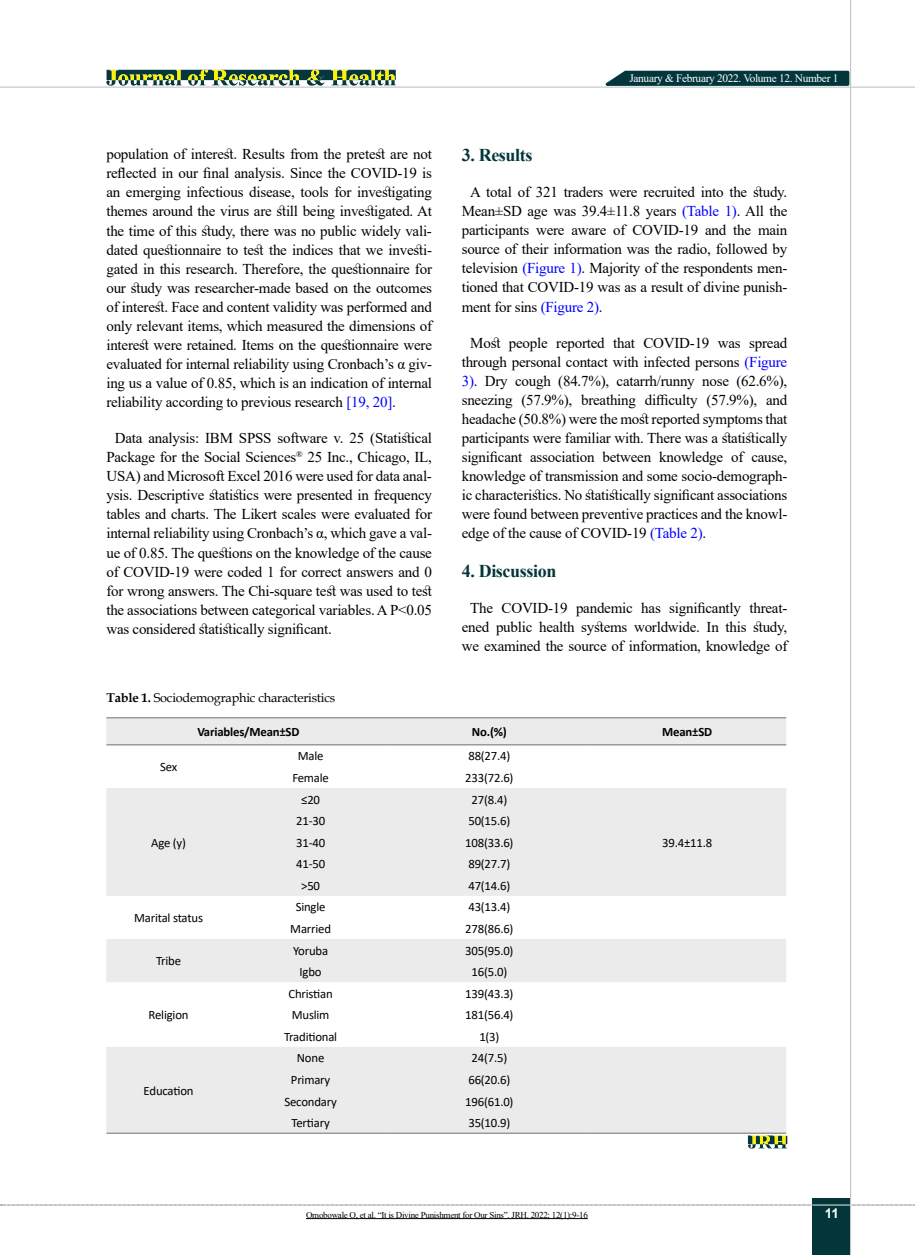
<style>
.page{position:relative;width:915px;height:1255px;background:#fff}
.page>*{position:absolute;margin:0;border:0;box-sizing:border-box;transform-origin:0 0}
.t1{font:700 18px "Times New Roman";letter-spacing:-.02em;color:#04363b}
.t2{font:15px/19px "Times New Roman";letter-spacing:-.015em;color:#000;text-align:justify}
.t3{font:700 13.5px "Arial";color:#fff}
.t4{font:12.75px "Calibri";letter-spacing:-.015em;color:#000}
.t5{font:12.75px "Book Antiqua";letter-spacing:-.015em;color:#000}
.t6{font:700 12.75px "Calibri";letter-spacing:-.015em;color:#000}
.t7{font:11.4px "Times New Roman";letter-spacing:-.03em;color:#fff}
.t8{font:9px "Times New Roman";letter-spacing:-.03em;color:#000}
.s1{color:#00f}
.s2{font-weight:700}
</style>
<div class="page">
<svg style="left:1px;top:1204px;width:914px;height:1px"></svg>
<div style="left:812px;top:1198px;width:38px;height:56px;background:#02363b"></div>
<hr style="left:849px;top:0;width:1px;height:1254px;background:#c2c4c6">
<hr style="left:0;top:87px;width:914px;height:1px;background:#c2c4c6">
<hr style="left:812px;top:1204px;width:38px;height:1px;background:#ebebec">
<svg style="left:597px;top:69px;width:253px;height:18px;background:#375f63"></svg>
<svg style="left:106px;top:69px;width:289px;height:17px;background:#789165"></svg>
<svg style="left:106px;top:718px;width:680px;height:414px;fill:#ebebec"></svg>
<hr style="left:106px;top:717px;width:125px;height:1px;background:#6d6e71">
<hr style="left:231px;top:717px;width:159px;height:1px;background:#6d6e71">
<hr style="left:390px;top:717px;width:198px;height:1px;background:#6d6e71">
<hr style="left:588px;top:717px;width:198px;height:1px;background:#6d6e71">
<hr style="left:106px;top:744px;width:125px;height:1px;background:#6d6e71">
<hr style="left:231px;top:744px;width:159px;height:1px;background:#6d6e71">
<hr style="left:390px;top:744px;width:198px;height:1px;background:#6d6e71">
<hr style="left:588px;top:744px;width:198px;height:1px;background:#6d6e71">
<hr style="left:106px;top:1132px;width:125px;height:1px;background:#6d6e71">
<hr style="left:231px;top:1132px;width:159px;height:1px;background:#6d6e71">
<hr style="left:390px;top:1132px;width:198px;height:1px;background:#6d6e71">
<hr style="left:588px;top:1132px;width:198px;height:1px;background:#6d6e71">
<svg style="left:747px;top:1135px;width:40px;height:13px"></svg>
<hr style="left:306px;top:1218px;width:281px;height:1px;background:#000">
<p class="t2" style="left:106px;top:144px;width:327px">population of interest. Results from the pretest are not reflected in our final analysis. Since the COVID-19 is an emerging infectious disease, tools for investigating themes around the virus are still being investigated. At the time of this study, there was no public widely vali&shy;dated questionnaire to test the indices that we investi&shy;gated in this research. Therefore, the questionnaire for our study was researcher-made based on the outcomes of interest. Face and content validity was performed and only relevant items, which measured the dimensions of interest were retained. Items on the questionnaire were evaluated for internal reliability using Cronbach’s α giv&shy;ing us a value of 0.85, which is an indication of internal reliability according to previous research <span class="s1">[19, 20]</span>.</p>
<p class="t2" style="left:106px;top:428px;width:327px;text-indent:9px">Data analysis: IBM SPSS software v. 25 (Statistical Package for the Social Sciences<sup>®</sup> 25 Inc., Chicago, IL, USA) and Microsoft Excel 2016 were used for data anal&shy;ysis. Descriptive statistics were presented in frequency tables and charts. The Likert scales were evaluated for internal reliability using Cronbach’s α, which gave a val&shy;ue of 0.85. The questions on the knowledge of the cause of COVID-19 were coded 1 for correct answers and 0 for wrong answers. The Chi-square test was used to test the associations between categorical variables. A P&lt;0.05 was considered statistically significant.</p>
<p class="t7" style="left:629px;top:70px;width:210px">January &amp; February 2022. Volume 12. Number 1</p>
<p class="t1" style="left:461px;top:142px;width:72px">3. Results</p>
<p class="t2" style="left:461px;top:182px;width:327px;text-indent:9px">A total of 321 traders were recruited into the study.<br>Mean±SD age was 39.4±11.8 years <span class="s1">(Table 1)</span>. All the participants were aware of COVID-19 and the main source of their information was the radio, followed by television <span class="s1">(Figure 1)</span>. Majority of the respondents men&shy;tioned that COVID-19 was as a result of divine punish&shy;ment for sins <span class="s1">(Figure 2)</span>.</p>
<p class="t2" style="left:461px;top:332px;width:327px;text-indent:9px">Most people reported that COVID-19 was spread through personal contact with infected persons <span class="s1">(Figure 3)</span>. Dry cough (84.7%), catarrh/runny nose (62.6%), sneezing (57.9%), breathing difficulty (57.9%), and headache (50.8%) were the most reported symptoms that participants were familiar with. There was a statistically significant association between knowledge of cause, knowledge of transmission and some socio-demograph&shy;ic characteristics. No statistically significant associations were found between preventive practices and the knowl&shy;edge of the cause of COVID-19 <span class="s1">(Table 2)</span>.</p>
<p class="t1" style="left:461px;top:558px;width:96px">4. Discussion</p>
<p class="t2" style="left:461px;top:598px;width:327px;text-align:center">The COVID-19 pandemic has significantly threat&shy;ened public health systems worldwide. In this study, we examined the source of information, knowledge of</p>
<p class="t5" style="left:106px;top:688px;width:230px"><span class="s2">Table 1.</span> Sociodemographic characteristics</p>
<p class="t6" style="left:197px;top:722px;width:104px">Variables/Mean±SD</p>
<p class="t6" style="left:472px;top:722px;width:36px">No.(%)</p>
<p class="t6" style="left:662px;top:722px;width:51px">Mean±SD</p>
<p class="t4" style="left:160px;top:758px;width:19px">Sex</p>
<p class="t4" style="left:298px;top:747px;width:27px">Male</p>
<p class="t4" style="left:468px;top:747px;width:43px">88(27.4)</p>
<p class="t4" style="left:292px;top:768px;width:38px">Female</p>
<p class="t4" style="left:465px;top:768px;width:50px">233(72.6)</p>
<p class="t4" style="left:151px;top:833px;width:36px">Age (y)</p>
<p class="t4" style="left:134px;top:909px;width:70px">Marital status</p>
<p class="t4" style="left:156px;top:952px;width:27px">Tribe</p>
<p class="t4" style="left:149px;top:1006px;width:41px">Religion</p>
<p class="t4" style="left:144px;top:1081px;width:51px">Education</p>
<p class="t4" style="left:301px;top:790px;width:20px">≤20</p>
<p class="t4" style="left:471px;top:790px;width:37px">27(8.4)</p>
<p class="t4" style="left:296px;top:812px;width:30px">21-30</p>
<p class="t4" style="left:468px;top:812px;width:43px">50(15.6)</p>
<p class="t4" style="left:296px;top:833px;width:30px">31-40</p>
<p class="t4" style="left:465px;top:833px;width:50px">108(33.6)</p>
<p class="t4" style="left:296px;top:855px;width:30px">41-50</p>
<p class="t4" style="left:468px;top:855px;width:43px">89(27.7)</p>
<p class="t4" style="left:301px;top:876px;width:20px">&gt;50</p>
<p class="t4" style="left:468px;top:876px;width:43px">47(14.6)</p>
<p class="t4" style="left:295px;top:898px;width:31px">Single</p>
<p class="t4" style="left:468px;top:898px;width:43px">43(13.4)</p>
<p class="t4" style="left:290px;top:919px;width:42px">Married</p>
<p class="t4" style="left:465px;top:919px;width:50px">278(86.6)</p>
<p class="t4" style="left:293px;top:941px;width:36px">Yoruba</p>
<p class="t4" style="left:465px;top:941px;width:50px">305(95.0)</p>
<p class="t4" style="left:299px;top:963px;width:24px">Igbo</p>
<p class="t4" style="left:471px;top:963px;width:37px">16(5.0)</p>
<p class="t4" style="left:288px;top:984px;width:46px">Christian</p>
<p class="t4" style="left:465px;top:984px;width:50px">139(43.3)</p>
<p class="t4" style="left:292px;top:1006px;width:39px">Muslim</p>
<p class="t4" style="left:465px;top:1006px;width:50px">181(56.4)</p>
<p class="t4" style="left:284px;top:1027px;width:55px">Traditional</p>
<p class="t4" style="left:479px;top:1027px;width:22px">1(3)</p>
<p class="t4" style="left:297px;top:1049px;width:29px">None</p>
<p class="t4" style="left:471px;top:1049px;width:37px">24(7.5)</p>
<p class="t4" style="left:291px;top:1070px;width:41px">Primary</p>
<p class="t4" style="left:468px;top:1070px;width:43px">66(20.6)</p>
<p class="t4" style="left:284px;top:1092px;width:54px">Secondary</p>
<p class="t4" style="left:465px;top:1092px;width:50px">196(61.0)</p>
<p class="t4" style="left:291px;top:1113px;width:40px">Tertiary</p>
<p class="t4" style="left:468px;top:1113px;width:43px">35(10.9)</p>
<p class="t8" style="left:306px;top:1208px;width:283px">Omobowale O, et al. “It is Divine Punishment for Our Sins”. JRH. 2022; 12(1):9-16</p>
<p class="t4" style="left:662px;top:833px;width:52px">39.4±11.8</p>
<p class="t3" style="left:824px;top:1203px;width:16px">11</p>
</div>
